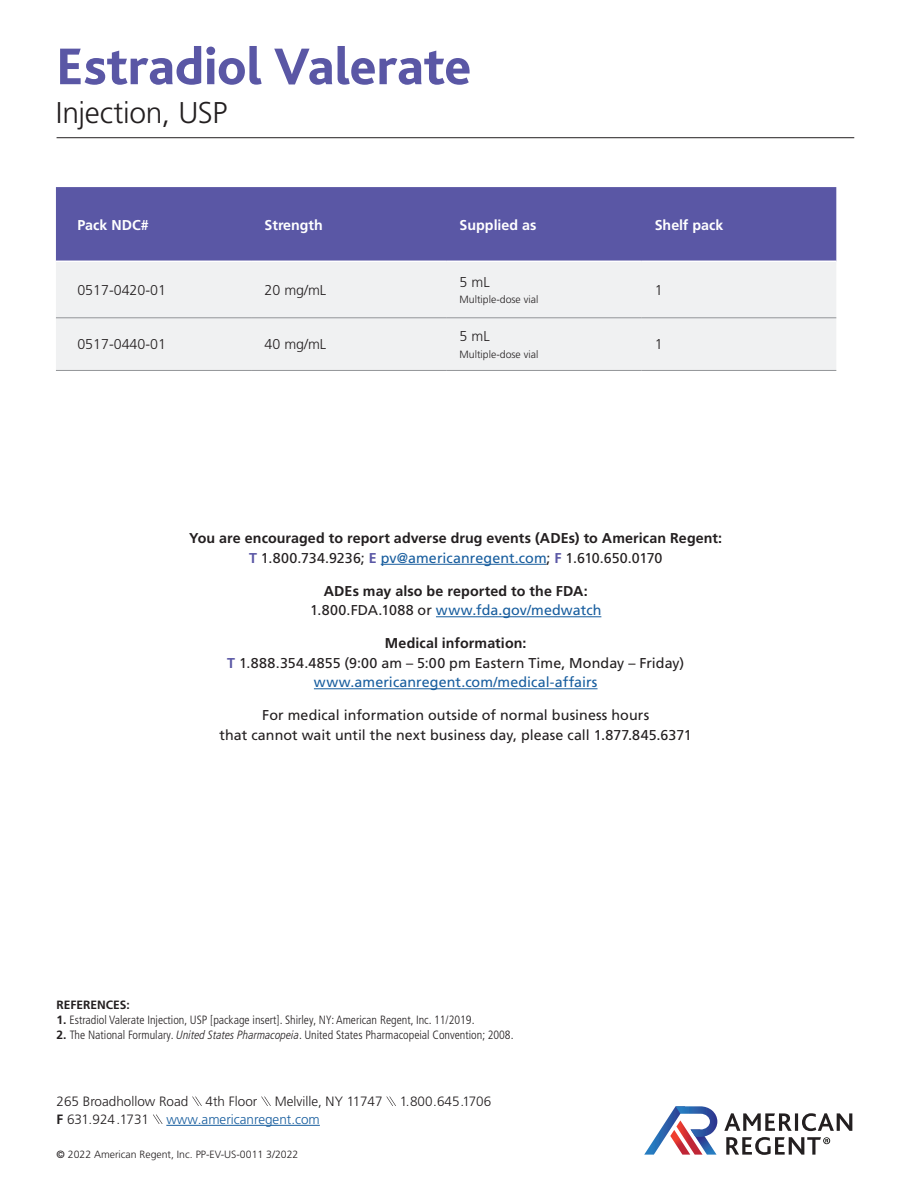
<style>
.page{position:relative;width:918px;height:1188px;background:#fff}
.page>*{position:absolute;margin:0;border:0;box-sizing:border-box;transform-origin:0 0}
.body_copy_-_BOLD_100{font:800 54px "Bliss";letter-spacing:-.005em;color:#5a57a5}
.body_copy_-_BOLD_100-2{font:300 30px "Frutiger LT Pro";letter-spacing:-.01em;color:#231f20}
.Contact_info_BC_Bold{font:700 14.25px "Frutiger LT Pro";letter-spacing:.01em;color:#231f20}
.Contact_info_BC_Roma{font:14.25px "Frutiger LT Pro";letter-spacing:.005em;color:#231f20}
.Contact_info_BC_Bold-2{font:14.25px "Frutiger LT Pro";letter-spacing:.005em;color:#231f20}
.Contact_info_BC_Bold-3{font:14.25px "Frutiger LT Pro";letter-spacing:.005em;color:#175d9e}
.table_light{font:300 14.25px "Frutiger LT Pro";color:#231f20}
.table_bold{font:700 14.25px "Frutiger LT Pro";color:#fff}
.t1{font:300 13.5px "Frutiger LT Pro";color:#231f20}
.t2{font:300 13.5px "Frutiger LT Pro";color:#175d9e}
.t3{font:300 condensed 12px "Frutiger LT Pro";color:#231f20}
.t4{font:700 12px "Frutiger LT Pro";color:#231f20}
.table_light-2{font:300 10.5px "Frutiger LT Pro";color:#231f20}
.s1{font-weight:700;color:#5a57a5}
.s2{color:#175d9e}
.s3{color:#231f20}
.s4{font-size:15px}
.s5{font-weight:700;font-stretch:normal}
.s6{font-style:italic}
.s7{font-weight:700}
.s8{font-weight:400}
</style>
<div class="page">
<hr style="left:57px;top:137px;width:797px;height:1px;background:#231f20">
<hr style="left:381px;top:564px;width:166px;height:1px;background:#175d9e">
<hr style="left:436px;top:616px;width:165px;height:1px;background:#175d9e">
<hr style="left:314px;top:688px;width:284px;height:1px;background:#175d9e">
<hr style="left:166px;top:1125px;width:154px;height:1px;background:#175d9e">
<svg style="left:192px;top:1097px;width:10px;height:9px"></svg>
<svg style="left:261px;top:1097px;width:10px;height:9px"></svg>
<svg style="left:386px;top:1097px;width:10px;height:9px"></svg>
<svg style="left:153px;top:1115px;width:10px;height:9px"></svg>
<svg style="left:724px;top:1113px;width:128px;height:18px"></svg>
<svg style="left:644px;top:1106px;width:73px;height:49px"></svg>
<svg style="left:726px;top:1137px;width:104px;height:18px"></svg>
<div style="left:56px;top:187px;width:780px;height:74px;background:#5a57a5"></div>
<div style="left:56px;top:262px;width:780px;height:108px;background:#f0f1f2"></div>
<hr style="left:56px;top:318px;width:195px;height:1px;background:#939598">
<hr style="left:251px;top:318px;width:195px;height:1px;background:#939598">
<hr style="left:446px;top:318px;width:195px;height:1px;background:#939598">
<hr style="left:641px;top:318px;width:195px;height:1px;background:#939598">
<hr style="left:56px;top:370px;width:195px;height:1px;background:#939598">
<hr style="left:251px;top:370px;width:195px;height:1px;background:#939598">
<hr style="left:446px;top:370px;width:195px;height:1px;background:#939598">
<hr style="left:641px;top:370px;width:195px;height:1px;background:#939598">
<p class="body_copy_-_BOLD_100" style="left:56px;top:33px;width:417px">Estradiol Valerate</p>
<p class="body_copy_-_BOLD_100-2" style="left:56px;top:95px;width:173px">Injection, USP</p>
<p class="table_bold" style="left:77px;top:216px;width:73px">Pack NDC#</p>
<p class="table_bold" style="left:265px;top:216px;width:60px">Strength</p>
<p class="table_bold" style="left:460px;top:216px;width:78px">Supplied as</p>
<p class="table_bold" style="left:655px;top:216px;width:70px">Shelf pack</p>
<p class="table_light" style="left:77px;top:282px;width:90px">0517-0420-01</p>
<p class="table_light" style="left:265px;top:282px;width:63px">20 mg/mL</p>
<p class="table_light" style="left:77px;top:336px;width:90px">0517-0440-01</p>
<p class="table_light" style="left:265px;top:336px;width:63px">40 mg/mL</p>
<p class="table_light" style="left:460px;top:273px;width:32px">5 mL</p>
<p class="table_light-2" style="left:460px;top:293px;width:80px">Multiple-dose vial</p>
<p class="table_light" style="left:460px;top:328px;width:32px">5 mL</p>
<p class="table_light-2" style="left:460px;top:348px;width:80px">Multiple-dose vial</p>
<p class="table_light" style="left:655px;top:282px;width:9px">1</p>
<p class="table_light" style="left:655px;top:336px;width:9px">1</p>
<p class="Contact_info_BC_Bold" style="left:189px;top:530px;width:535px">You are encouraged to report adverse drug events (ADEs) to American Regent:</p>
<p class="Contact_info_BC_Bold-2" style="left:249px;top:550px;width:415px"><span class="s1">T</span> 1.800.734.9236; <span class="s1">E</span> <span class="s2">pv@americanregent.com</span>; <span class="s1">F</span> 1.610.650.0170</p>
<p class="Contact_info_BC_Bold" style="left:324px;top:583px;width:265px">ADEs may also be reported to the FDA:</p>
<p class="Contact_info_BC_Bold-3" style="left:310px;top:602px;width:293px"><span class="s3">1.800.FDA.1088 or</span> www.fda.gov/medwatch</p>
<p class="Contact_info_BC_Bold" style="left:385px;top:635px;width:143px">Medical information:</p>
<p class="Contact_info_BC_Bold-2" style="left:227px;top:655px;width:459px"><span class="s1">T</span> 1.888.354.4855 (9:00 am – 5:00 pm Eastern Time, Monday – Friday)</p>
<p class="Contact_info_BC_Bold-3" style="left:314px;top:674px;width:285px">www.americanregent.com/medical-affairs</p>
<p class="Contact_info_BC_Roma" style="left:262px;top:707px;width:389px">For medical information outside of normal business hours</p>
<p class="Contact_info_BC_Roma" style="left:220px;top:727px;width:474px">that cannot wait until the next business day, please call 1<span class="s4">.</span>877<span class="s4">.</span>845<span class="s4">.</span>6371</p>
<p class="t4" style="left:57px;top:998px;width:75px">REFERENCES:</p>
<p class="t3" style="left:57px;top:1013px;width:420px"><span class="s5">1.</span> Estradiol Valerate Injection, USP [package insert]. Shirley, NY: American Regent, Inc. 11/2019.</p>
<p class="t3" style="left:57px;top:1028px;width:459px"><span class="s5">2.</span> The National Formulary. <span class="s6">United States Pharmacopeia</span>. United States Pharmacopeial Convention; 2008.</p>
<p class="t1" style="left:57px;top:1093px;width:133px">265 Broadhollow Road</p>
<p class="t1" style="left:206px;top:1093px;width:53px">4th Floor</p>
<p class="t1" style="left:275px;top:1093px;width:109px">Melville, NY 11747</p>
<p class="t1" style="left:400px;top:1093px;width:93px">1.800.645.1706</p>
<p class="t1" style="left:57px;top:1111px;width:94px"><span class="s7">F</span> 631.924.1731</p>
<p class="t2" style="left:166px;top:1111px;width:155px">www.americanregent.com</p>
<p class="table_light-2" style="left:57px;top:1148px;width:243px"><span class="s8">©</span> 2022 American Regent, Inc. PP-EV-US-0011 3/2022</p>
</div>
